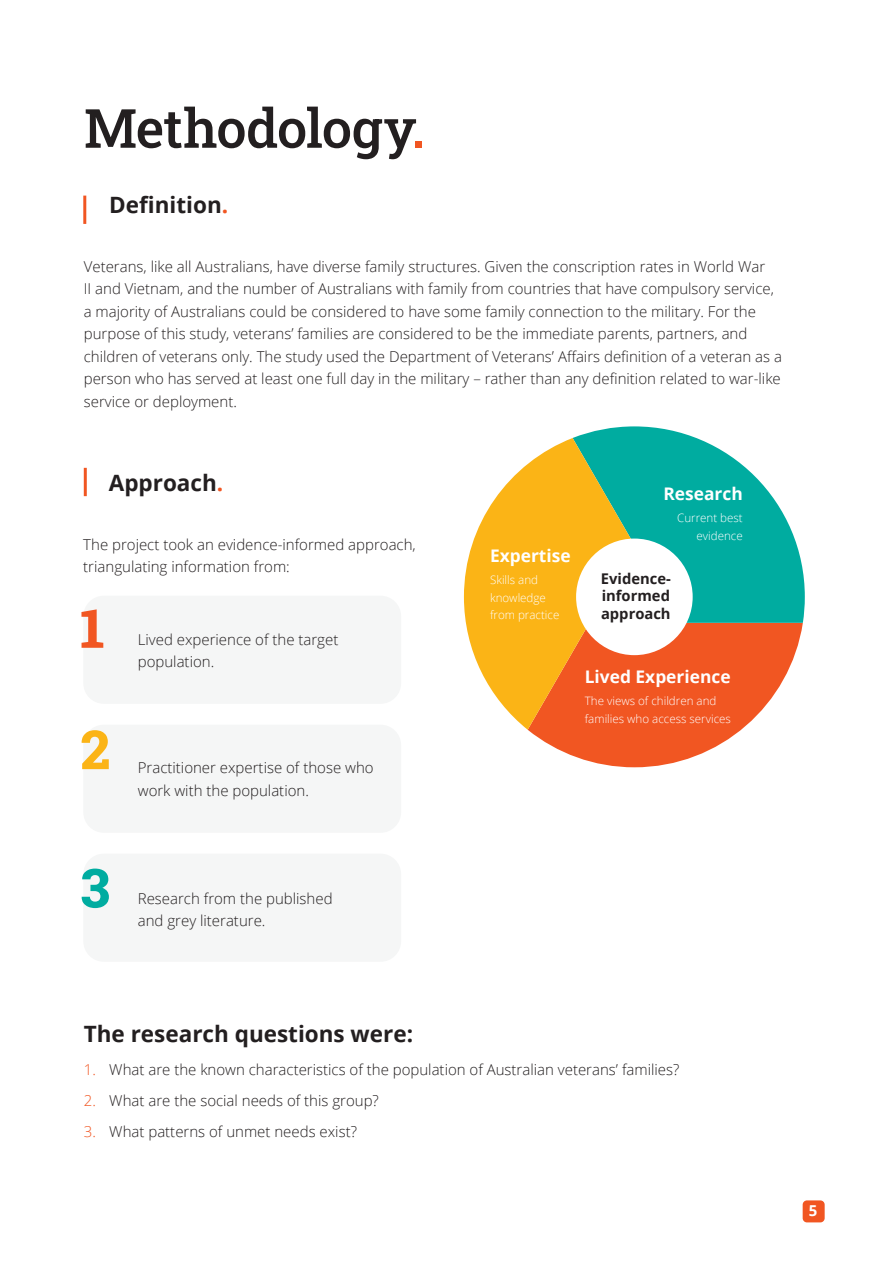
<style>
.page{position:relative;width:893px;height:1263px;background:#fff}
.page>*{position:absolute;margin:0;border:0;box-sizing:border-box;transform-origin:0 0}
.H1_Roboto{font:500 54px "Roboto Slab";letter-spacing:-.015em;color:#231f20}
.H1_Roboto-2{font:800 54px "Roboto Slab";color:#f15622}
.H1_Roboto-3{font:800 54px "Roboto Slab";color:#fbb416}
.H1_Roboto-4{font:800 54px "Roboto Slab";color:#00aca0}
.Body{font:700 22.5px "Open Sans";color:#231f20}
.H2_Open_Sans{font:700 22.5px "Open Sans";color:#231f20}
.H2_Open_Sans-2{font:700 17.4px "Open Sans";color:#fff}
.Body-2{font:300 15px/22.5px "Open Sans";color:#231f20}
.t1{font:700 15px "Open Sans";color:#fff}
.H2_Open_Sans-3{font:700 14.7px/17.7px "Open Sans";color:#231f20;text-align:justify}
.Body-3{font:300 11.55px/17.4px "Open Sans";color:#fff}
.s1{color:#f15622}
</style>
<div class="page">
<div style="left:803px;top:1200px;width:22px;height:22px;background:#f15622;border-radius:4px"></div>
<hr style="left:84px;top:468px;width:3px;height:28px;background:#f15622">
<svg style="left:528px;top:623px;width:275px;height:144px"></svg>
<svg style="left:573px;top:426px;width:232px;height:197px;fill:#00aca0"></svg>
<svg style="left:464px;top:438px;width:170px;height:292px;fill:#fbb416"></svg>
<div style="left:576px;top:538px;width:117px;height:117px;background:#fff;border-radius:50%"></div>
<div style="left:83px;top:596px;width:318px;height:108px;background:#f5f6f6;border-radius:21px"></div>
<div style="left:83px;top:725px;width:318px;height:108px;background:#f5f6f6;border-radius:21px"></div>
<div style="left:83px;top:854px;width:318px;height:108px;background:#f5f6f6;border-radius:21px"></div>
<p class="H1_Roboto" style="left:84px;top:91px;width:343px">Methodology<span class="s1">.</span></p>
<p class="H2_Open_Sans" style="left:109px;top:189px;width:120px">Definition<span class="s1">.</span></p>
<p class="Body-2" style="left:84px;top:254px;width:700px">Veterans, like all Australians, have diverse family structures. Given the conscription rates in World War<br>II and Vietnam, and the number of Australians with family from countries that have compulsory service, a majority of Australians could be considered to have some family connection to the military. For the purpose of this study, veterans’ families are considered to be the immediate parents, partners, and children of veterans only. The study used the Department of Veterans’ Affairs definition of a veteran as a person who has served at least one full day in the military – rather than any definition related to war-like service or deployment.</p>
<p class="H2_Open_Sans" style="left:109px;top:467px;width:116px">Approach<span class="s1">.</span></p>
<p class="Body-2" style="left:83px;top:533px;width:334px">The project took an evidence-informed approach, triangulating information from:</p>
<p class="H1_Roboto-2" style="left:80px;top:591px;width:26px">1</p>
<p class="H1_Roboto-3" style="left:80px;top:712px;width:31px">2</p>
<p class="H1_Roboto-4" style="left:80px;top:851px;width:31px">3</p>
<p class="Body-2" style="left:138px;top:628px;width:202px">Lived experience of the target population.</p>
<p class="Body-2" style="left:138px;top:756px;width:237px">Practitioner expertise of those who work with the population.</p>
<p class="Body-2" style="left:138px;top:887px;width:196px">Research from the published and grey literature.</p>
<p class="H2_Open_Sans-2" style="left:490px;top:543px;width:82px">Expertise</p>
<p class="Body-3" style="left:490px;top:571px;width:71px">Skills and knowledge from practice</p>
<p class="H2_Open_Sans-2" style="left:663px;top:481px;width:81px">Research</p>
<p class="Body-3" style="left:677px;top:509px;width:67px;text-align:right">Current best evidence</p>
<p class="H2_Open_Sans-3" style="left:601px;top:569px;width:71px">Evidence&shy;informed approach</p>
<p class="H2_Open_Sans-2" style="left:585px;top:664px;width:147px">Lived Experience</p>
<p class="Body-3" style="left:585px;top:692px;width:148px">The views of children and families who access services</p>
<p class="Body" style="left:84px;top:1018px;width:331px">The research questions were:</p>
<p class="Body-2" style="left:84px;top:1058px;width:597px"><span class="s1">1.</span> What are the known characteristics of the population of Australian veterans’ families?</p>
<p class="Body-2" style="left:84px;top:1089px;width:297px"><span class="s1">2.</span> What are the social needs of this group?</p>
<p class="Body-2" style="left:84px;top:1120px;width:275px"><span class="s1">3.</span> What patterns of unmet needs exist?</p>
<p class="t1" style="left:809px;top:1200px;width:10px">5</p>
</div>
